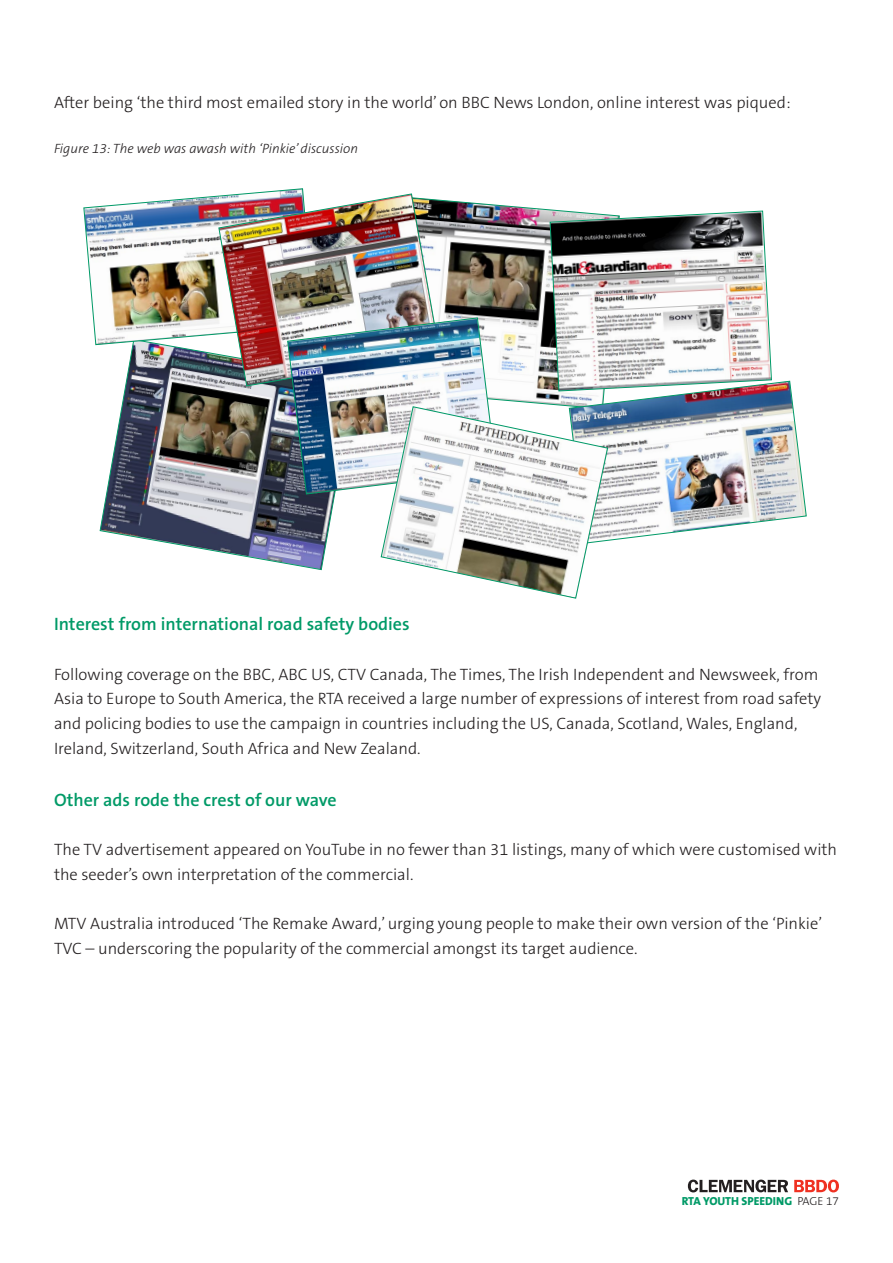
<style>
.page{position:relative;width:893px;height:1263px;background:#fff}
.page>*{position:absolute;margin:0;border:0;box-sizing:border-box;transform-origin:0 0}
.t1{font:600 18px "The Sans B6";color:#009a67}
.t2{font:300 16.5px/24.8px "The Sans B3";color:#231f20}
.t3{font:italic 300 13.5px "The Sans B3";color:#231f20}
.t4{font:800 11.7px "The Sans B8";color:#009a67}
.s1{font-family:"The Sans B3";font-weight:300;color:#231f20}
</style>
<div class="page">
<svg style="left:688px;top:1179px;width:100px;height:13px"></svg>
<svg style="left:794px;top:1179px;width:45px;height:13px"></svg>
<img style="left:83px;top:188px;width:724px;height:411px">
<p class="t2" style="left:54px;top:91px;width:738px">After being ‘the third most emailed story in the world’ on BBC News London, online interest was piqued:</p>
<p class="t3" style="left:54px;top:142px;width:306px">Figure 13: The web was awash with ‘Pinkie’ discussion</p>
<p class="t1" style="left:54px;top:615px;width:357px">Interest from international road safety bodies</p>
<p class="t2" style="left:54px;top:663px;width:769px">Following coverage on the BBC, ABC US, CTV Canada, The Times, The Irish Independent and Newsweek, from Asia to E urope to South America, the RTA received a large number of expressions of interest from road safety and policing bodies to use the campaign in countries including the US, Canada, Scotland, Wales, E ngland, Ireland, Switzerland, South Africa and New Zealand.</p>
<p class="t1" style="left:54px;top:790px;width:284px">Other ads rode the crest of our wave</p>
<p class="t2" style="left:54px;top:838px;width:785px">The TV advertisement appeared on YouTube in no fewer than 31 listings, many of which were customised with the seeder’s own interpretation of the commercial.</p>
<p class="t2" style="left:54px;top:912px;width:770px">MTV Australia introduced ‘The Remake Award,’ urging young people to make their own version of the ‘Pinkie’<br>TVC – underscoring the popularity of the commercial amongst its target audience.</p>
<p class="t4" style="left:682px;top:1195px;width:159px">RTA YOUTH SPEEDING <span class="s1">Page 17</span></p>
</div>
